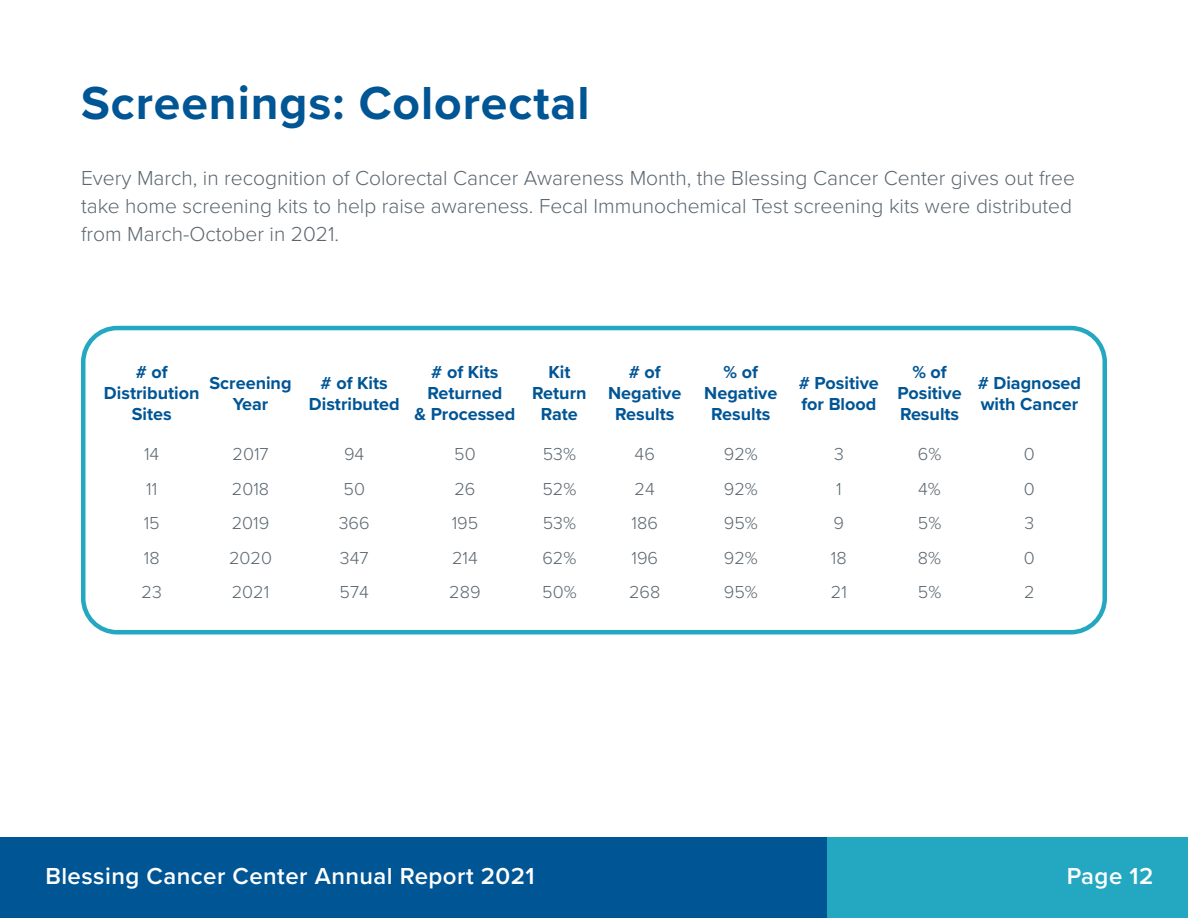
<style>
.page{position:relative;width:1188px;height:918px;background:#fff}
.page>*{position:absolute;margin:0;border:0;box-sizing:border-box;transform-origin:0 0}
.t1{font:700 48px "Proxima Nova";letter-spacing:.02em;color:#005595}
.t2{font:600 24px "Proxima Nova";letter-spacing:.02em;color:#fff}
.t3{font:300 21px/28.2px "Proxima Nova";color:#5b6770}
.t4{font:700 18px/21px "Proxima Nova";color:#005595;text-align:center}
.t5{font:300 18px "Proxima Nova";color:#5b6770}
</style>
<div class="page">
<div style="left:0;top:837px;width:827px;height:81px;background:#005595"></div>
<div style="left:827px;top:837px;width:361px;height:81px;background:#24a8c1"></div>
<div style="left:81px;top:326px;width:1026px;height:309px;border:4px solid #24a8c1;border-radius:34px"></div>
<p class="t1" style="left:81px;top:67px;width:510px">Screenings: Colorectal</p>
<p class="t3" style="left:81px;top:163px;width:996px">Every March, in recognition of Colorectal Cancer Awareness Month, the Blessing Cancer Center gives out free take home screening kits to help raise awareness. Fecal Immunochemical Test screening kits were distributed from March-October in 2021.</p>
<p class="t4" style="left:104px;top:361px;width:97px"># of<br>Distribution<br>Sites</p>
<p class="t4" style="left:210px;top:372px;width:84px">Screening</p>
<p class="t4" style="left:233px;top:393px;width:37px">Year</p>
<p class="t4" style="left:309px;top:372px;width:92px"># of Kits<br>Distributed</p>
<p class="t4" style="left:414px;top:361px;width:102px"># of Kits<br>Returned<br>&amp; Processed</p>
<p class="t4" style="left:532px;top:361px;width:56px">Kit<br>Return<br>Rate</p>
<p class="t4" style="left:608px;top:361px;width:75px"># of<br>Negative<br>Results</p>
<p class="t4" style="left:704px;top:361px;width:75px">% of<br>Negative<br>Results</p>
<p class="t4" style="left:799px;top:372px;width:81px;text-align:left"># Positive for Blood</p>
<p class="t4" style="left:898px;top:361px;width:66px">% of<br>Positive<br>Results</p>
<p class="t4" style="left:978px;top:372px;width:105px;text-align:left"># Diagnosed with Cancer</p>
<p class="t5" style="left:144px;top:441px;width:17px">14</p>
<p class="t5" style="left:233px;top:441px;width:37px">2017</p>
<p class="t5" style="left:344px;top:441px;width:22px">94</p>
<p class="t5" style="left:454px;top:441px;width:23px">50</p>
<p class="t5" style="left:543px;top:441px;width:35px">53%</p>
<p class="t5" style="left:635px;top:441px;width:22px">46</p>
<p class="t5" style="left:724px;top:441px;width:35px">92%</p>
<p class="t5" style="left:834px;top:441px;width:11px">3</p>
<p class="t5" style="left:918px;top:441px;width:25px">6%</p>
<p class="t5" style="left:1024px;top:441px;width:12px">0</p>
<p class="t5" style="left:146px;top:475px;width:13px">11</p>
<p class="t5" style="left:232px;top:475px;width:39px">2018</p>
<p class="t5" style="left:344px;top:475px;width:23px">50</p>
<p class="t5" style="left:454px;top:475px;width:22px">26</p>
<p class="t5" style="left:542px;top:475px;width:35px">52%</p>
<p class="t5" style="left:635px;top:475px;width:22px">24</p>
<p class="t5" style="left:724px;top:475px;width:35px">92%</p>
<p class="t5" style="left:836px;top:475px;width:7px">1</p>
<p class="t5" style="left:918px;top:475px;width:24px">4%</p>
<p class="t5" style="left:1024px;top:475px;width:12px">0</p>
<p class="t5" style="left:144px;top:510px;width:18px">15</p>
<p class="t5" style="left:232px;top:510px;width:39px">2019</p>
<p class="t5" style="left:339px;top:510px;width:32px">366</p>
<p class="t5" style="left:452px;top:510px;width:28px">195</p>
<p class="t5" style="left:543px;top:510px;width:35px">53%</p>
<p class="t5" style="left:632px;top:510px;width:28px">186</p>
<p class="t5" style="left:724px;top:510px;width:35px">95%</p>
<p class="t5" style="left:834px;top:510px;width:12px">9</p>
<p class="t5" style="left:918px;top:510px;width:25px">5%</p>
<p class="t5" style="left:1025px;top:510px;width:11px">3</p>
<p class="t5" style="left:144px;top:544px;width:17px">18</p>
<p class="t5" style="left:229px;top:544px;width:44px">2020</p>
<p class="t5" style="left:340px;top:544px;width:30px">347</p>
<p class="t5" style="left:452px;top:544px;width:27px">214</p>
<p class="t5" style="left:542px;top:544px;width:35px">62%</p>
<p class="t5" style="left:631px;top:544px;width:28px">196</p>
<p class="t5" style="left:724px;top:544px;width:35px">92%</p>
<p class="t5" style="left:831px;top:544px;width:17px">18</p>
<p class="t5" style="left:918px;top:544px;width:25px">8%</p>
<p class="t5" style="left:1024px;top:544px;width:12px">0</p>
<p class="t5" style="left:142px;top:579px;width:22px">23</p>
<p class="t5" style="left:232px;top:579px;width:39px">2021</p>
<p class="t5" style="left:340px;top:579px;width:31px">574</p>
<p class="t5" style="left:449px;top:579px;width:33px">289</p>
<p class="t5" style="left:542px;top:579px;width:36px">50%</p>
<p class="t5" style="left:629px;top:579px;width:33px">268</p>
<p class="t5" style="left:724px;top:579px;width:35px">95%</p>
<p class="t5" style="left:831px;top:579px;width:18px">21</p>
<p class="t5" style="left:918px;top:579px;width:25px">5%</p>
<p class="t5" style="left:1024px;top:579px;width:12px">2</p>
<p class="t2" style="left:45px;top:858px;width:491px">Blessing Cancer Center Annual Report 2021</p>
<p class="t2" style="left:1067px;top:858px;width:88px">Page 12</p>
</div>
